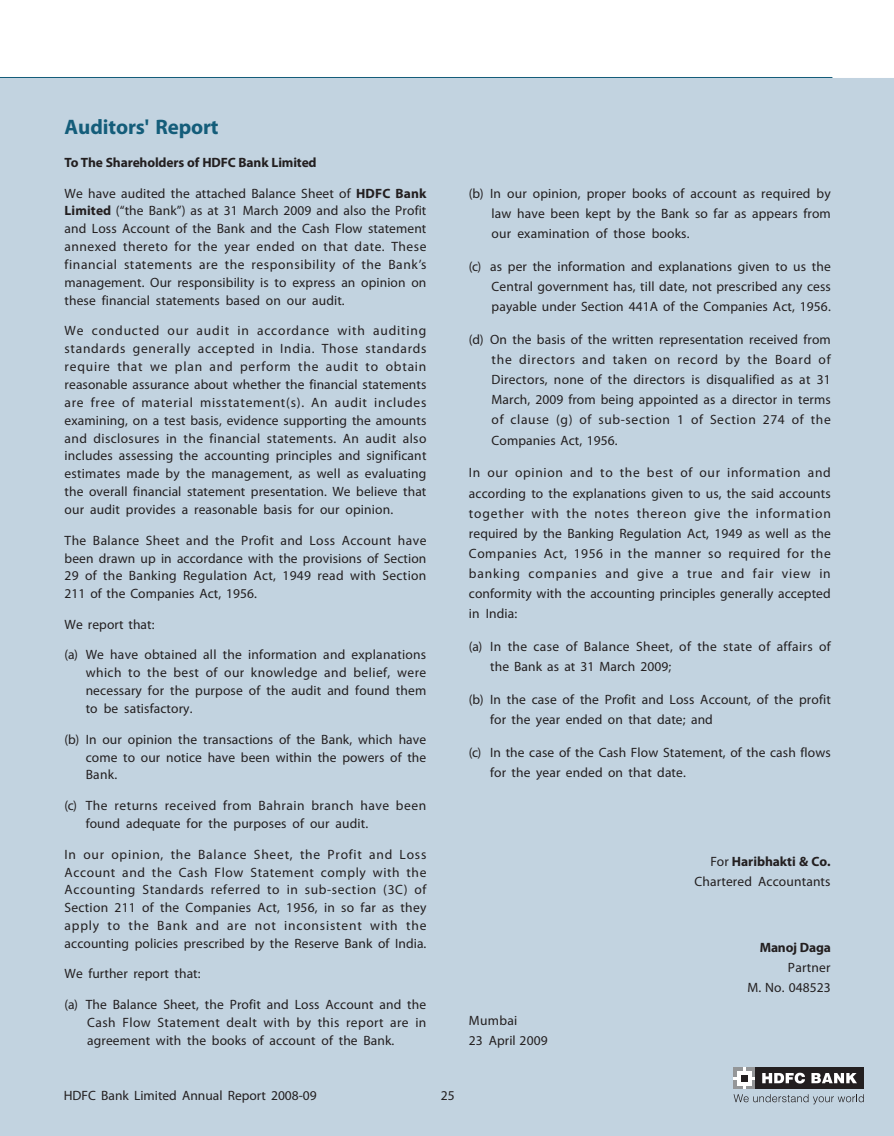
<style>
.page{position:relative;width:894px;height:1136px;background:#fff}
.page>*{position:absolute;margin:0;border:0;box-sizing:border-box;transform-origin:0 0}
.t1{font:700 21px "Myriad Pro";letter-spacing:-.005em;color:#145d7a}
.t2{font:13.5px/17.9px "Myriad Pro";letter-spacing:.01em;color:#231f20;text-align:justify}
.t3{font:13.5px/17.9px "Myriad Pro";letter-spacing:.04em;color:#231f20}
.t4{font:700 13.5px "Myriad Pro";letter-spacing:-.01em;color:#231f20}
.s1{font-weight:700}
</style>
<div class="page">
<div style="left:0;top:78px;width:894px;height:1057px;background:#c2d3e0"></div>
<hr style="left:0;top:77px;width:832px;height:1px;background:#145d7a">
<svg style="left:733px;top:1094px;width:131px;height:10px"></svg>
<div style="left:755px;top:1067px;width:109px;height:21px;background:#231f20"></div>
<svg style="left:762px;top:1072px;width:43px;height:11px"></svg>
<svg style="left:811px;top:1073px;width:46px;height:10px"></svg>
<svg style="left:734px;top:1067px;width:21px;height:21px"></svg>
<div style="left:737px;top:1070px;width:14px;height:14px;background:#fff"></div>
<hr style="left:743px;top:1067px;width:2px;height:21px;background:#fff">
<hr style="left:734px;top:1076px;width:21px;height:2px;background:#fff">
<div style="left:741px;top:1074px;width:7px;height:7px;background:#231f20"></div>
<h1 class="t1" style="left:65px;top:118px;width:156px">Auditors' Report</h1>
<p class="t4" style="left:65px;top:157px;width:253px">To The Shareholders of HDFC Bank Limited</p>
<p class="t2" style="left:65px;top:185px;width:363px">We have audited the attached Balance Sheet of <span class="s1">HDFC Bank Limited</span> (“the Bank”) as at 31 March 2009 and also the Profit and Loss Account of the Bank and the Cash Flow statement annexed thereto for the year ended on that date. These financial statements are the responsibility of the Bank’s management. Our responsibility is to express an opinion on these financial statements based on our audit.</p>
<p class="t2" style="left:65px;top:323px;width:363px">We conducted our audit in accordance with auditing standards generally accepted in India. Those standards require that we plan and perform the audit to obtain reasonable assurance about whether the financial statements are free of material misstatement(s). An audit includes examining, on a test basis, evidence supporting the amounts and disclosures in the financial statements. An audit also includes assessing the accounting principles and significant estimates made by the management, as well as evaluating the overall financial statement presentation. We believe that our audit provides a reasonable basis for our opinion.</p>
<p class="t2" style="left:65px;top:532px;width:363px">The Balance Sheet and the Profit and Loss Account have been drawn up in accordance with the provisions of Section 29 of the Banking Regulation Act, 1949 read with Section 211 of the Companies Act, 1956.</p>
<p class="t2" style="left:65px;top:616px;width:91px">We report that:</p>
<p class="t2" style="left:86px;top:647px;width:342px;text-indent:-21px">(a) We have obtained all the information and explanations which to the best of our knowledge and belief, were necessary for the purpose of the audit and found them to be satisfactory.</p>
<p class="t2" style="left:86px;top:731px;width:342px;text-indent:-21px">(b) In our opinion the transactions of the Bank, which have come to our notice have been within the powers of the Bank.</p>
<p class="t3" style="left:86px;top:797px;width:342px;text-indent:-21px">(c) The returns received from Bahrain branch have been found adequate for the purposes of our audit.</p>
<p class="t2" style="left:65px;top:846px;width:363px">In our opinion, the Balance Sheet, the Profit and Loss Account and the Cash Flow Statement comply with the Accounting Standards referred to in sub-section (3C) of Section 211 of the Companies Act, 1956, in so far as they apply to the Bank and are not inconsistent with the accounting policies prescribed by the Reserve Bank of India.</p>
<p class="t2" style="left:65px;top:965px;width:138px">We further report that:</p>
<p class="t2" style="left:87px;top:996px;width:341px;text-indent:-23px">(a) The Balance Sheet, the Profit and Loss Account and the Cash Flow Statement dealt with by this report are in agreement with the books of account of the Bank.</p>
<p class="t2" style="left:492px;top:184px;width:341px;line-height:20.1px;text-indent:-23px">(b) In our opinion, proper books of account as required by law have been kept by the Bank so far as appears from our examination of those books.</p>
<p class="t2" style="left:492px;top:257px;width:341px;line-height:20.1px;text-indent:-23px">(c) as per the information and explanations given to us the Central government has, till date, not prescribed any cess payable under Section 441A of the Companies Act, 1956.</p>
<p class="t2" style="left:492px;top:330px;width:341px;line-height:20.1px;text-indent:-23px">(d) On the basis of the written representation received from the directors and taken on record by the Board of Directors, none of the directors is disqualified as at 31<br>March, 2009 from being appointed as a director in terms of clause (g) of sub-section 1 of Section 274 of the Companies Act, 1956.</p>
<p class="t2" style="left:469px;top:464px;width:363px;line-height:20.1px">In our opinion and to the best of our information and according to the explanations given to us, the said accounts together with the notes thereon give the information required by the Banking Regulation Act, 1949 as well as the Companies Act, 1956 in the manner so required for the banking companies and give a true and fair view in conformity with the accounting principles generally accepted in India:</p>
<p class="t2" style="left:490px;top:637px;width:342px;line-height:20.1px;text-indent:-21px">(a) In the case of Balance Sheet, of the state of affairs of the Bank as at 31 March 2009;</p>
<p class="t2" style="left:490px;top:690px;width:342px;line-height:20.1px;text-indent:-21px">(b) In the case of the Profit and Loss Account, of the profit for the year ended on that date; and</p>
<p class="t2" style="left:490px;top:743px;width:342px;line-height:20px;text-indent:-21px">(c) In the case of the Cash Flow Statement, of the cash flows for the year ended on that date.</p>
<p class="t2" style="left:694px;top:852px;width:138px;line-height:20.1px;text-align:right">For <span class="s1">Haribhakti &amp; Co.<br></span>Chartered Accountants</p>
<p class="t2" style="left:469px;top:1011px;width:80px;line-height:20px">Mumbai<br>23 April 2009</p>
<p class="t4" style="left:760px;top:942px;width:72px">Manoj Daga</p>
<p class="t2" style="left:747px;top:958px;width:85px;line-height:20px;text-align:right">Partner<br>M. No. 048523</p>
<p class="t2" style="left:64px;top:1087px;width:255px">HDFC Bank Limited Annual Report 2008-09</p>
<p class="t2" style="left:441px;top:1087px;width:15px">25</p>
</div>
